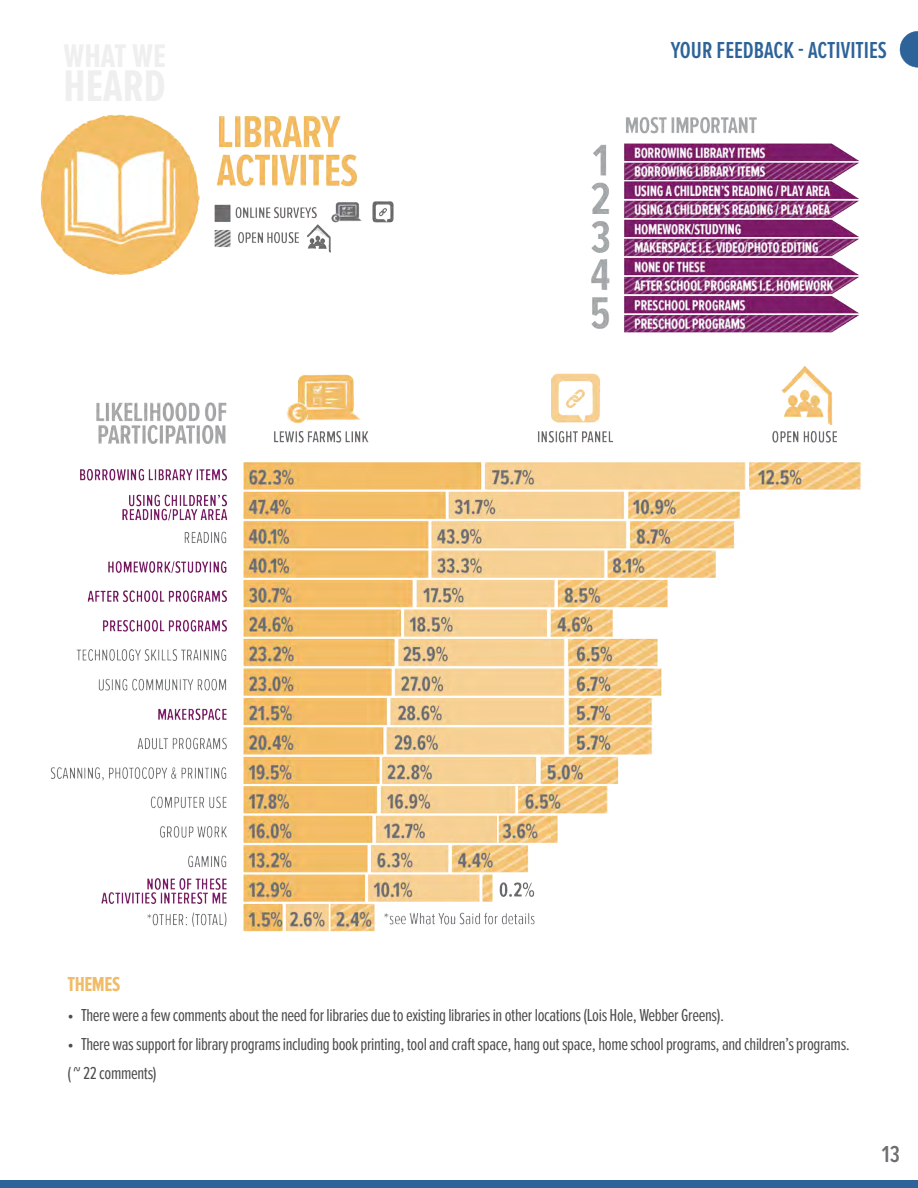
<style>
.page{position:relative;width:918px;height:1188px;background:#fff}
.page>*{position:absolute;margin:0;border:0;box-sizing:border-box;transform-origin:0 0}
.t1{font:600 24px "Proxima Nova Ex Cn";color:#2e6399}
.t2{font:600 24px "Proxima Nova Ex Cn";color:#6d6e71}
.t3{font:700 21px "Proxima Nova Ex Cn";letter-spacing:-.02em;color:#f0bc68}
.t4{font:18px/29.2px "Proxima Nova Ex Cn";letter-spacing:-.02em;color:#4d4d4f}
</style>
<div class="page">
<div style="left:0;top:1181px;width:918px;height:7px;background:#2e6399"></div>
<svg style="left:912px;top:31px;width:6px;height:37px"></svg>
<img style="left:40px;top:32px;width:873px;height:301px">
<img style="left:51px;top:366px;width:811px;height:566px">
<h1 class="t1" style="left:671px;top:36px;width:218px">YOUR FEEDBACK - ACTIVITIES</h1>
<p class="t3" style="left:68px;top:973px;width:54px">THEMES</p>
<p class="t4" style="left:68px;top:1000px;width:658px">• There were a few comments about the need for libraries due to existing libraries in other locations (Lois Hole, Webber Greens).</p>
<p class="t4" style="left:68px;top:1030px;width:784px">• There was support for library programs including book printing, tool and craft space, hang out space, home school programs, and children’s programs. ( ~ 22 comments)</p>
<h1 class="t2" style="left:882px;top:1141px;width:19px">13</h1>
</div>
